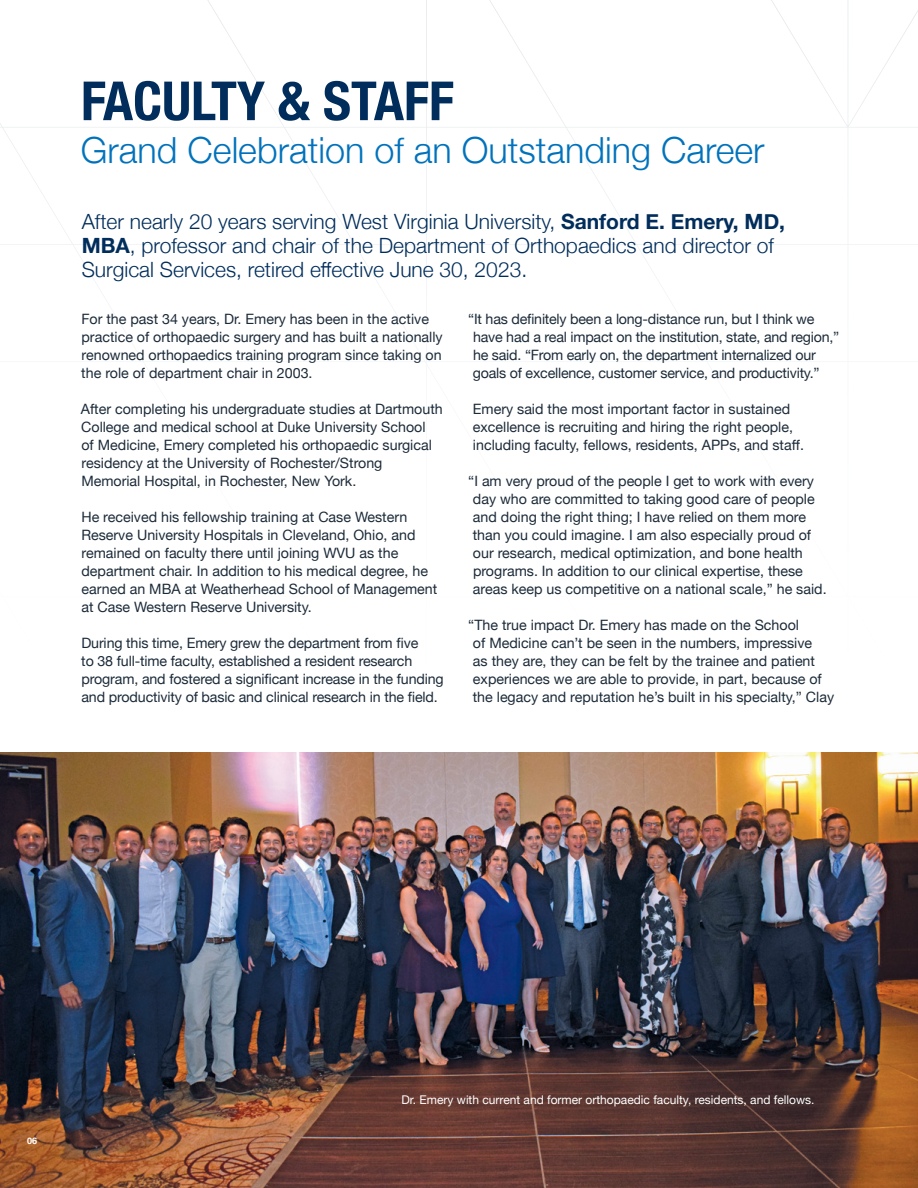
<style>
.page{position:relative;width:918px;height:1188px;background:#fff}
.page>*{position:absolute;margin:0;border:0;box-sizing:border-box;transform-origin:0 0}
.t1{font:700 condensed 54px "Helvetica Neue";color:#002d5b}
.t2{font:300 36px "Helvetica Neue";color:#0072bc}
.t3{font:300 21px/24px "Helvetica Neue";color:#002d5b}
.t4{font:14.25px/18px "Helvetica Neue";color:#1c2b39}
.t5{font:12px "Helvetica Neue";color:#fff}
.t6{font:700 9px "Helvetica Neue";color:#fff}
.s1{font-weight:700}
</style>
<div class="page">
<img style="left:0;top:0;width:918px;height:1188px">
<h1 class="t1" style="left:81px;top:56px;width:375px">FACULTY &amp; STAFF</h1>
<h2 class="t2" style="left:81px;top:121px;width:685px">Grand Celebration of an Outstanding Career</h2>
<h3 class="t3" style="left:82px;top:208px;width:705px">After nearly 20 years serving West Virginia University, <span class="s1">Sanford E. Emery, MD,<br>MBA</span>, professor and chair of the Department of Orthopaedics and director of<br>Surgical Services, retired effective June 30, 2023.</h3>
<p class="t4" style="left:81px;top:311px;width:363px">For the past 34 years, Dr. Emery has been in the active practice of orthopaedic surgery and has built a nationally renowned orthopaedics training program since taking on the role of department chair in 2003.</p>
<p class="t4" style="left:81px;top:401px;width:364px">After completing his undergraduate studies at Dartmouth College and medical school at Duke University School<br>of Medicine, Emery completed his orthopaedic surgical residency at the University of Rochester/Strong Memorial Hospital, in Rochester, New York.</p>
<p class="t4" style="left:81px;top:509px;width:357px">He received his fellowship training at Case Western Reserve University Hospitals in Cleveland, Ohio, and remained on faculty there until joining WVU as the department chair. In addition to his medical degree, he earned an MBA at Weatherhead School of Management at Case Western Reserve University.</p>
<p class="t4" style="left:81px;top:635px;width:364px">During this time, Emery grew the department from five<br>to 38 full-time faculty, established a resident research program, and fostered a significant increase in the funding and productivity of basic and clinical research in the field.</p>
<p class="t4" style="left:473px;top:311px;width:368px;text-indent:-5px">“It has definitely been a long-distance run, but I think we have had a real impact on the institution, state, and region,” he said. “From early on, the department internalized our goals of excellence, customer service, and productivity.”</p>
<p class="t4" style="left:473px;top:401px;width:333px">Emery said the most important factor in sustained excellence is recruiting and hiring the right people, including faculty, fellows, residents, APPs, and staff.</p>
<p class="t4" style="left:473px;top:473px;width:355px;text-indent:-5px">“I am very proud of the people I get to work with every day who are committed to taking good care of people and doing the right thing; I have relied on them more than you could imagine. I am also especially proud of our research, medical optimization, and bone health programs. In addition to our clinical expertise, these areas keep us competitive on a national scale,” he said.</p>
<p class="t4" style="left:473px;top:617px;width:363px;text-indent:-5px">“The true impact Dr. Emery has made on the School<br>of Medicine can’t be seen in the numbers, impressive<br>as they are, they can be felt by the trainee and patient experiences we are able to provide, in part, because of the legacy and reputation he’s built in his specialty,” Clay</p>
<p class="t6" style="left:27px;top:1134px;width:12px">06</p>
<p class="t5" style="left:402px;top:1091px;width:414px">Dr. Emery with current and former orthopaedic faculty, residents, and fellows.</p>
</div>
